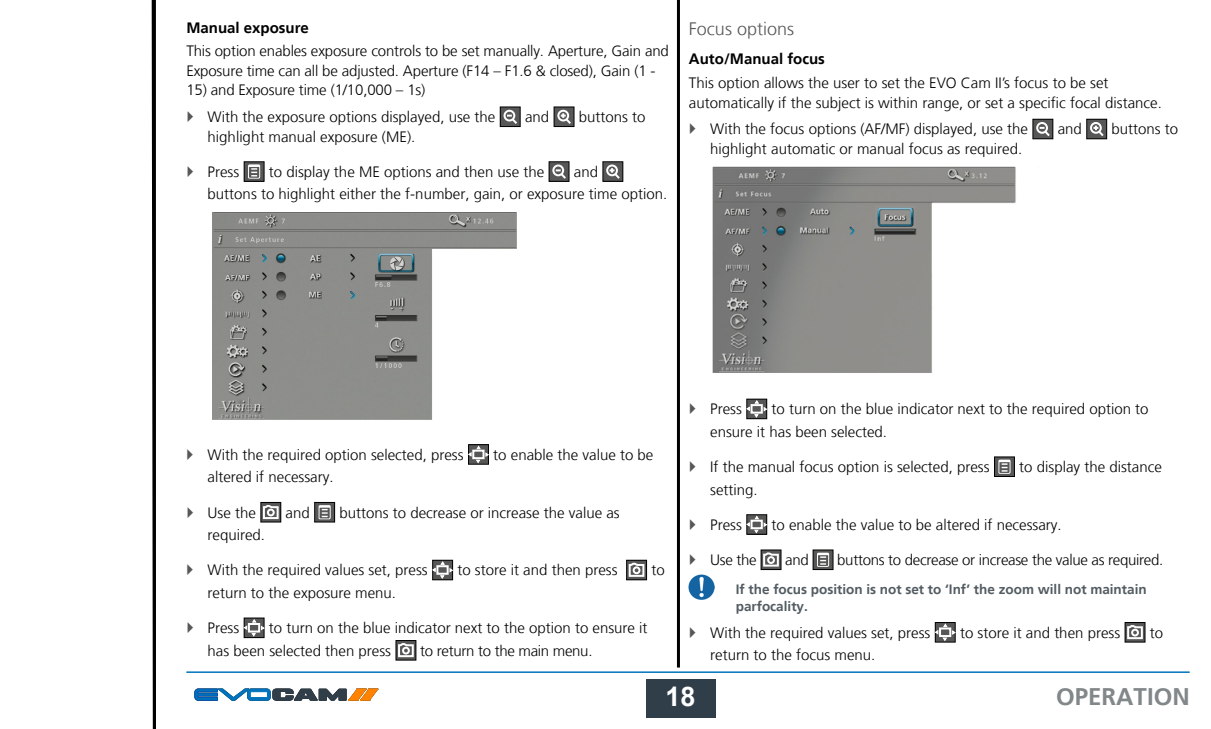
<style>
.page{position:relative;width:1211px;height:729px;background:#fff}
.page>*{position:absolute;margin:0;border:0;box-sizing:border-box;transform-origin:0 0}
.t1{font:700 27px "Arial";color:#fff}
.t2{font:700 24px "Frutiger LT";color:#82878a}
.t3{font:300 18px "Frutiger LT";color:#575756}
.t4{font:300 15px/22.5px "Frutiger LT";color:#000}
.t5{font:300 15px "Frutiger LT";letter-spacing:-.02em;color:#000}
.t6{font:700 15px "Frutiger LT";color:#000}
.t7{font:700 13.5px/16.5px "Frutiger LT";color:#535c62}
</style>
<div class="page">
<svg style="left:151px;top:0;width:2px;height:729px"></svg>
<hr style="left:153px;top:0;width:3px;height:729px;background:#000">
<div style="left:646px;top:679px;width:69px;height:38px;background:#303e49"></div>
<div style="left:247px;top:689px;width:23px;height:11px;background:#0777be;border-radius:3px"></div>
<div style="left:247px;top:689px;width:23px;height:11px;border:1px solid #0073bc;border-radius:3px"></div>
<div style="left:250px;top:691px;width:17px;height:6px;background:#fff"></div>
<div style="left:250px;top:691px;width:17px;height:6px;border:1px solid #0073bc"></div>
<svg style="left:195px;top:688px;width:54px;height:12px"></svg>
<svg style="left:273px;top:688px;width:105px;height:13px"></svg>
<hr style="left:186px;top:671px;width:1003px;height:2px;background:#0073bc">
<hr style="left:676px;top:0;width:3px;height:667px;background:#000">
<svg style="left:1034px;top:121px;width:16px;height:16px"></svg>
<div style="left:1032px;top:119px;width:20px;height:20px;border:1px solid #000"></div>
<div style="left:1035px;top:122px;width:12px;height:12px;border:2px solid #fff;border-radius:50%"></div>
<svg style="left:1039px;top:127px;width:12px;height:11px"></svg>
<div style="left:1086px;top:119px;width:20px;height:20px;background:#575756"></div>
<div style="left:1086px;top:119px;width:20px;height:20px;border:1px solid #000"></div>
<div style="left:1089px;top:122px;width:12px;height:12px;border:2px solid #fff;border-radius:50%"></div>
<svg style="left:1093px;top:126px;width:12px;height:12px"></svg>
<div style="left:746px;top:399px;width:20px;height:20px;border:1px solid #000"></div>
<svg style="left:746px;top:401px;width:20px;height:16px"></svg>
<svg style="left:996px;top:459px;width:16px;height:15px"></svg>
<div style="left:994px;top:457px;width:20px;height:19px;border:1px solid #000"></div>
<svg style="left:998px;top:459px;width:12px;height:15px"></svg>
<div style="left:746px;top:514px;width:20px;height:20px;border:1px solid #000"></div>
<svg style="left:746px;top:516px;width:20px;height:16px"></svg>
<div style="left:760px;top:550px;width:20px;height:19px;border:1px solid #000"></div>
<svg style="left:761px;top:551px;width:18px;height:16px"></svg>
<svg style="left:814px;top:552px;width:16px;height:15px"></svg>
<div style="left:812px;top:550px;width:20px;height:19px;border:1px solid #000"></div>
<svg style="left:816px;top:552px;width:13px;height:15px"></svg>
<img style="left:688px;top:574px;width:26px;height:25px">
<svg style="left:946px;top:624px;width:7px;height:16px"></svg>
<div style="left:934px;top:622px;width:21px;height:20px;border:1px solid #000"></div>
<div style="left:938px;top:627px;width:13px;height:10px;border:2px solid #fff"></div>
<svg style="left:935px;top:624px;width:11px;height:16px"></svg>
<div style="left:1124px;top:622px;width:20px;height:20px;border:1px solid #000"></div>
<svg style="left:1125px;top:624px;width:18px;height:16px"></svg>
<img style="left:712px;top:166px;width:304px;height:207px">
<svg style="left:502px;top:109px;width:16px;height:16px"></svg>
<div style="left:500px;top:107px;width:20px;height:20px;border:1px solid #000"></div>
<div style="left:503px;top:110px;width:12px;height:11px;border:2px solid #fff;border-radius:50%"></div>
<svg style="left:507px;top:115px;width:12px;height:11px"></svg>
<div style="left:554px;top:107px;width:20px;height:19px;background:#575756"></div>
<div style="left:554px;top:107px;width:20px;height:20px;border:1px solid #000"></div>
<div style="left:557px;top:110px;width:12px;height:11px;border:2px solid #fff;border-radius:50%"></div>
<svg style="left:560px;top:113px;width:13px;height:13px"></svg>
<svg style="left:246px;top:164px;width:16px;height:15px"></svg>
<div style="left:244px;top:162px;width:20px;height:19px;border:1px solid #000"></div>
<svg style="left:248px;top:164px;width:12px;height:15px"></svg>
<div style="left:549px;top:162px;width:20px;height:19px;background:#575756"></div>
<div style="left:549px;top:162px;width:20px;height:19px;border:1px solid #000"></div>
<div style="left:552px;top:164px;width:12px;height:12px;border:2px solid #fff;border-radius:50%"></div>
<svg style="left:555px;top:169px;width:13px;height:12px"></svg>
<div style="left:602px;top:162px;width:20px;height:19px;background:#575756"></div>
<div style="left:602px;top:162px;width:20px;height:19px;border:1px solid #000"></div>
<div style="left:606px;top:164px;width:11px;height:12px;border:2px solid #fff;border-radius:50%"></div>
<svg style="left:609px;top:168px;width:12px;height:13px"></svg>
<div style="left:468px;top:444px;width:20px;height:20px;border:1px solid #000"></div>
<svg style="left:468px;top:446px;width:20px;height:16px"></svg>
<div style="left:261px;top:502px;width:20px;height:20px;border:1px solid #000"></div>
<svg style="left:262px;top:504px;width:17px;height:16px"></svg>
<svg style="left:316px;top:504px;width:16px;height:16px"></svg>
<div style="left:314px;top:502px;width:20px;height:20px;border:1px solid #000"></div>
<svg style="left:318px;top:505px;width:12px;height:14px"></svg>
<svg style="left:444px;top:562px;width:6px;height:16px"></svg>
<div style="left:432px;top:560px;width:20px;height:20px;border:1px solid #000"></div>
<div style="left:436px;top:565px;width:12px;height:9px;border:2px solid #fff"></div>
<svg style="left:432px;top:562px;width:12px;height:16px"></svg>
<div style="left:626px;top:560px;width:20px;height:20px;border:1px solid #000"></div>
<svg style="left:627px;top:561px;width:18px;height:17px"></svg>
<div style="left:244px;top:618px;width:20px;height:19px;border:1px solid #000"></div>
<svg style="left:244px;top:619px;width:20px;height:17px"></svg>
<div style="left:396px;top:640px;width:20px;height:20px;border:1px solid #000"></div>
<svg style="left:397px;top:642px;width:17px;height:16px"></svg>
<img style="left:212px;top:213px;width:304px;height:206px">
<p class="t6" style="left:186px;top:18px;width:124px">Manual exposure</p>
<p class="t4" style="left:186px;top:42px;width:484px;line-height:19.5px">This option enables exposure controls to be set manually. Aperture, Gain and<br>Exposure time can all be adjusted. Aperture (F14 – F1.6 &amp; closed), Gain (1 -</p>
<p class="t4" style="left:207px;top:77px;width:289px;line-height:26.7px;text-indent:-21px">15) and Exposure time (1/10,000 – 1s)<br>With the exposure options displayed, use the</p>
<p class="t4" style="left:525px;top:106px;width:26px">and</p>
<p class="t4" style="left:578px;top:106px;width:68px">buttons to</p>
<p class="t4" style="left:207px;top:125px;width:209px">highlight manual exposure (ME).</p>
<p class="t4" style="left:207px;top:161px;width:33px">Press</p>
<p class="t4" style="left:269px;top:161px;width:277px">to display the ME options and then use the</p>
<p class="t4" style="left:207px;top:161px;width:461px;text-indent:366px">and<br>buttons to highlight either the f-number, gain, or exposure time option.</p>
<p class="t3" style="left:688px;top:18px;width:107px">Focus options</p>
<p class="t6" style="left:688px;top:50px;width:137px">Auto/Manual focus</p>
<p class="t4" style="left:688px;top:73px;width:474px;line-height:19.5px">This option allows the user to set the EVO Cam II’s focus to be set automatically if the subject is within range, or set a specific focal distance.</p>
<p class="t4" style="left:710px;top:118px;width:319px">With the focus options (AF/MF) displayed, use the</p>
<p class="t4" style="left:1057px;top:118px;width:26px">and</p>
<p class="t4" style="left:1111px;top:118px;width:68px">buttons to</p>
<p class="t4" style="left:710px;top:138px;width:313px">highlight automatic or manual focus as required.</p>
<p class="t4" style="left:207px;top:443px;width:257px">With the required option selected, press</p>
<p class="t4" style="left:493px;top:443px;width:162px">to enable the value to be</p>
<p class="t4" style="left:207px;top:466px;width:127px">altered if necessary.</p>
<p class="t4" style="left:207px;top:501px;width:50px">Use the</p>
<p class="t4" style="left:285px;top:501px;width:26px">and</p>
<p class="t4" style="left:339px;top:501px;width:282px">buttons to decrease or increase the value as</p>
<p class="t4" style="left:207px;top:524px;width:59px">required.</p>
<p class="t4" style="left:207px;top:559px;width:222px">With the required values set, press</p>
<p class="t4" style="left:457px;top:559px;width:162px">to store it and then press</p>
<p class="t4" style="left:651px;top:559px;width:15px">to</p>
<p class="t4" style="left:207px;top:581px;width:190px">return to the exposure menu.</p>
<p class="t4" style="left:207px;top:617px;width:33px">Press</p>
<p class="t4" style="left:207px;top:617px;width:441px;text-indent:61px">to turn on the blue indicator next to the option to ensure it has been selected then press</p>
<p class="t5" style="left:420px;top:642px;width:174px">to return to the main menu.</p>
<p class="t4" style="left:710px;top:398px;width:440px;text-indent:61px">to turn on the blue indicator next to the required option to ensure it has been selected.</p>
<p class="t4" style="left:710px;top:456px;width:281px">If the manual focus option is selected, press</p>
<p class="t4" style="left:1018px;top:456px;width:144px">to display the distance</p>
<p class="t4" style="left:710px;top:478px;width:49px">setting.</p>
<p class="t4" style="left:710px;top:513px;width:33px">Press</p>
<p class="t4" style="left:771px;top:513px;width:292px">to enable the value to be altered if necessary.</p>
<p class="t4" style="left:710px;top:549px;width:48px">Use the</p>
<p class="t4" style="left:785px;top:549px;width:25px">and</p>
<p class="t5" style="left:837px;top:551px;width:327px">buttons to decrease or increase the value as required.</p>
<p class="t7" style="left:735px;top:581px;width:412px">If the focus position is not set to ‘Inf’ the zoom will not maintain parfocality.</p>
<p class="t4" style="left:710px;top:621px;width:222px">With the required values set, press</p>
<p class="t4" style="left:959px;top:621px;width:162px">to store it and then press</p>
<p class="t4" style="left:1149px;top:621px;width:15px">to</p>
<p class="t4" style="left:710px;top:644px;width:167px">return to the focus menu.</p>
<p class="t4" style="left:710px;top:398px;width:33px">Press</p>
<h1 class="t1" style="left:665px;top:678px;width:32px">18</h1>
<h2 class="t2" style="left:1055px;top:682px;width:135px">OPERATION</h2>
</div>
